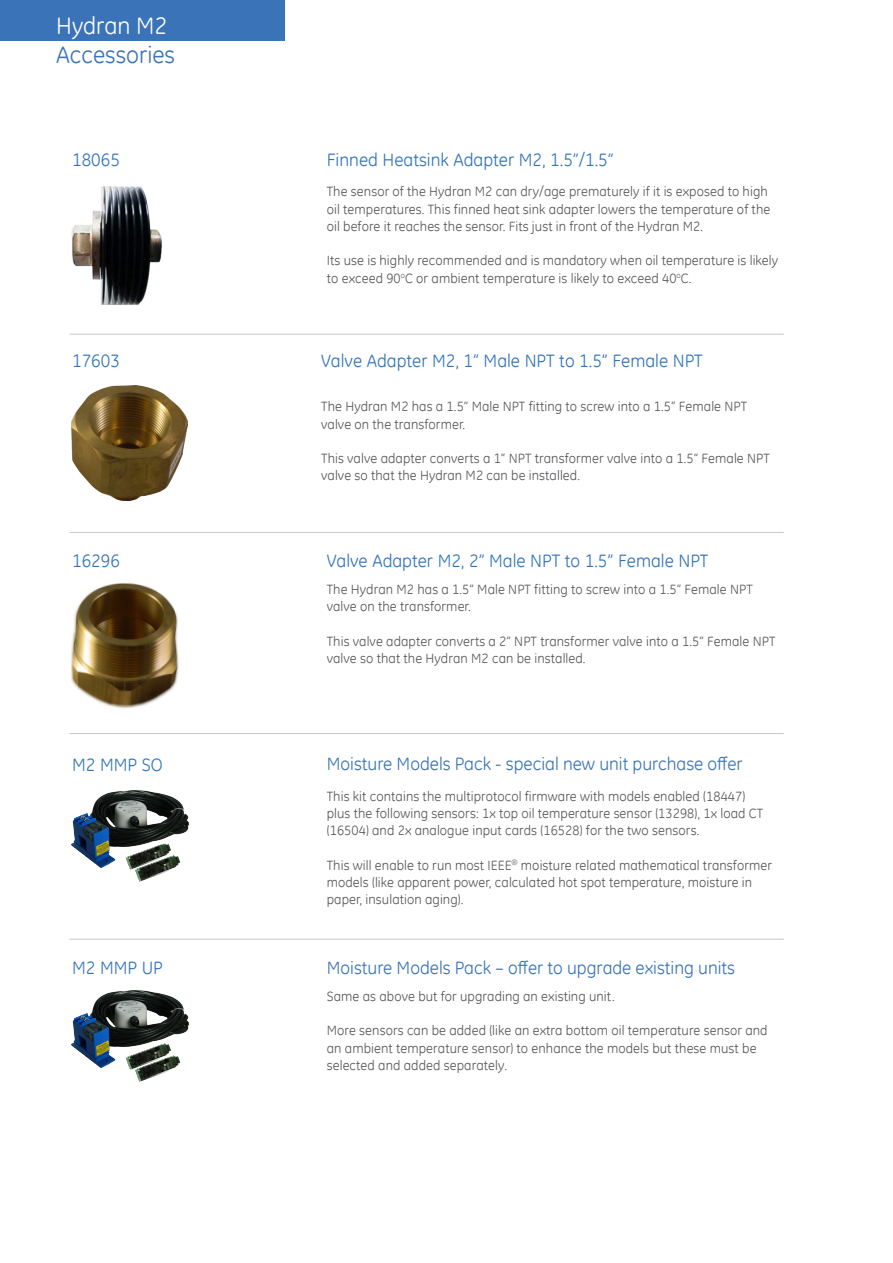
<style>
.page{position:relative;width:893px;height:1263px;background:#fff}
.page>*{position:absolute;margin:0;border:0;box-sizing:border-box;transform-origin:0 0}
.t1{font:24px "GE Inspira";color:#3973b8}
.t2{font:24px "GE Inspira";color:#fff}
.t3{font:18px "GE Inspira";color:#3073ba}
.t4{font:18px "GE Inspira";color:#3973b8}
.t5{font:13.5px/17.2px "GE Inspira";letter-spacing:.005em;color:#57585a}
</style>
<div class="page">
<img style="left:71px;top:186px;width:91px;height:119px">
<img style="left:71px;top:790px;width:118px;height:78px">
<img style="left:125px;top:842px;width:47px;height:28px">
<img style="left:135px;top:854px;width:47px;height:28px">
<img style="left:71px;top:583px;width:108px;height:126px">
<img style="left:72px;top:385px;width:115px;height:115px">
<img style="left:71px;top:990px;width:118px;height:78px">
<img style="left:125px;top:1042px;width:47px;height:28px">
<img style="left:135px;top:1054px;width:47px;height:28px">
<hr style="left:70px;top:733px;width:714px;height:1px;background:#c0c0c0">
<hr style="left:70px;top:532px;width:714px;height:1px;background:#c0c0c0">
<hr style="left:70px;top:334px;width:714px;height:1px;background:#c0c0c0">
<div style="left:0;top:0;width:284px;height:40px;background:#3a73b8"></div>
<hr style="left:70px;top:939px;width:714px;height:1px;background:#c0c0c0">
<h1 class="t2" style="left:56px;top:10px;width:112px">Hydran M2</h1>
<h1 class="t1" style="left:56px;top:39px;width:120px">Accessories</h1>
<h2 class="t3" style="left:72px;top:148px;width:49px">18065</h2>
<h2 class="t3" style="left:327px;top:148px;width:288px">Finned Heatsink Adapter M2, 1.5”/1.5”</h2>
<p class="t5" style="left:327px;top:183px;width:445px">The sensor of the Hydran M2 can dry/age prematurely if it is exposed to high oil temperatures. This finned heat sink adapter lowers the temperature of the oil before it reaches the sensor. Fits just in front of the Hydran M2.</p>
<p class="t5" style="left:327px;top:252px;width:453px">Its use is highly recommended and is mandatory when oil temperature is likely to exceed 90<sup>o</sup>C or ambient temperature is likely to exceed 40<sup>o</sup>C.</p>
<h2 class="t3" style="left:72px;top:349px;width:49px">17603</h2>
<h2 class="t3" style="left:321px;top:349px;width:383px">Valve Adapter M2, 1” Male NPT to 1.5” Female NPT</h2>
<p class="t5" style="left:321px;top:398px;width:427px">The Hydran M2 has a 1.5” Male NPT fitting to screw into a 1.5” Female NPT valve on the transformer.</p>
<p class="t5" style="left:321px;top:449px;width:450px">This valve adapter converts a 1” NPT transformer valve into a 1.5” Female NPT valve so that the Hydran M2 can be installed.</p>
<h2 class="t3" style="left:72px;top:549px;width:49px">16296</h2>
<h2 class="t3" style="left:327px;top:549px;width:383px">Valve Adapter M2, 2” Male NPT to 1.5” Female NPT</h2>
<p class="t5" style="left:327px;top:581px;width:427px">The Hydran M2 has a 1.5” Male NPT fitting to screw into a 1.5” Female NPT valve on the transformer.</p>
<p class="t5" style="left:327px;top:632px;width:450px">This valve adapter converts a 2” NPT transformer valve into a 1.5” Female NPT valve so that the Hydran M2 can be installed.</p>
<h2 class="t3" style="left:72px;top:753px;width:92px">M2 MMP SO</h2>
<h2 class="t4" style="left:327px;top:753px;width:417px">Moisture Models Pack - special new unit purchase offer</h2>
<p class="t5" style="left:327px;top:787px;width:438px">This kit contains the multiprotocol firmware with models enabled (18447) plus the following sensors: 1x top oil temperature sensor (13298), 1x load CT (16504) and 2x analogue input cards (16528) for the two sensors.</p>
<p class="t5" style="left:327px;top:856px;width:447px">This will enable to run most IEEE<sup>®</sup> moisture related mathematical transformer models (like apparent power, calculated hot spot temperature, moisture in paper, insulation aging).</p>
<h2 class="t3" style="left:72px;top:956px;width:92px">M2 MMP UP</h2>
<h2 class="t4" style="left:327px;top:956px;width:410px">Moisture Models Pack – offer to upgrade existing units</h2>
<p class="t5" style="left:327px;top:987px;width:290px">Same as above but for upgrading an existing unit.</p>
<p class="t5" style="left:327px;top:1022px;width:442px">More sensors can be added (like an extra bottom oil temperature sensor and an ambient temperature sensor) to enhance the models but these must be selected and added separately.</p>
</div>
